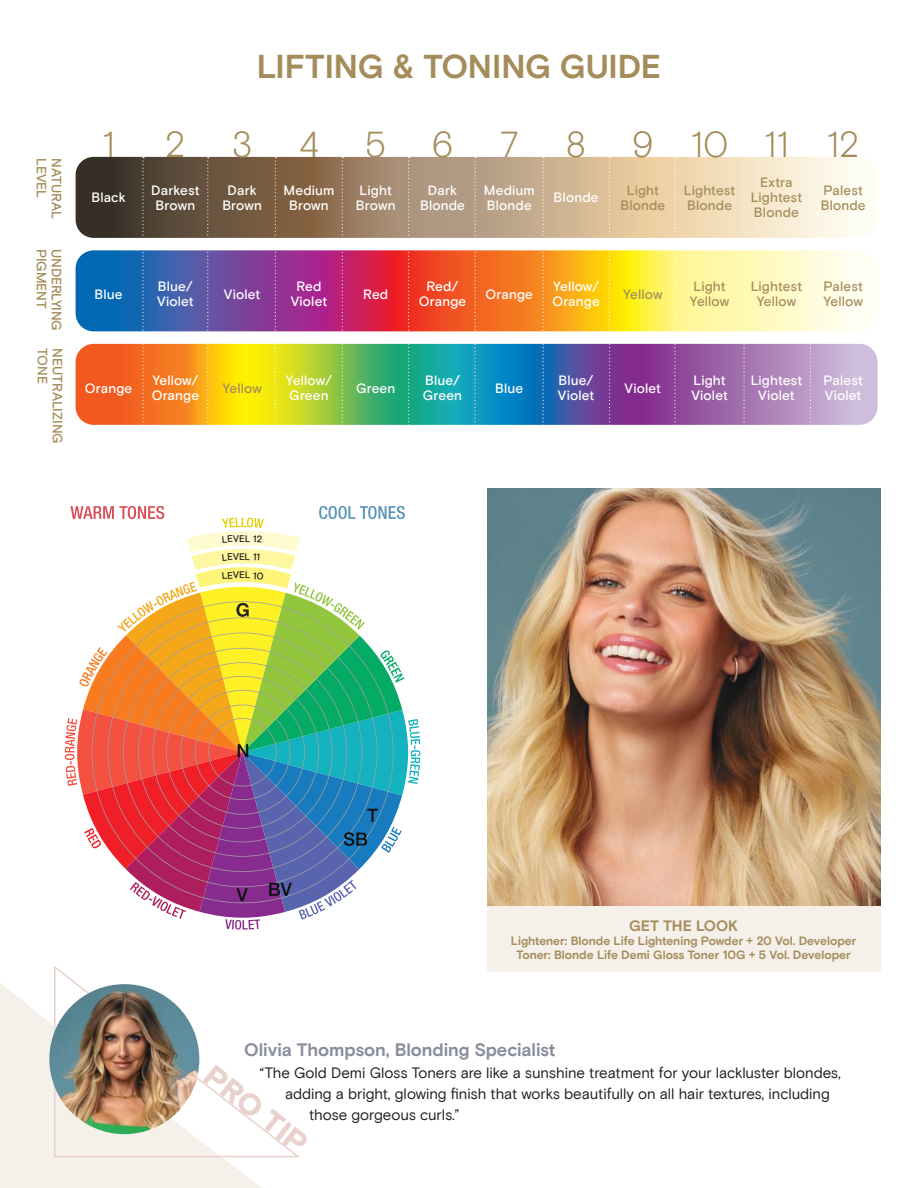
<style>
.page{position:relative;width:918px;height:1188px;background:#fff}
.page>*{position:absolute;margin:0;border:0;box-sizing:border-box;transform-origin:0 0}
.t1{font:300 36px "Basis Grotesque Pro";color:#a48d5b}
.t2{font:700 33px "Basis Grotesque Pro";color:#a48d5b}
.t3{font:900 30px "Basis Grotesque Pro";color:#e9d1cc}
.t4{font:700 18px "Basis Grotesque Pro";color:#898c9b}
.t5{font:15px "Basis Grotesque Pro";color:#241f1f}
.t6{font:700 15px "Basis Grotesque Pro";color:#a48d5b}
.t7{font:500 13.5px/15px "Basis Grotesque Pro";letter-spacing:.01em;color:#fff}
.t8{font:500 13.5px/15px "Basis Grotesque Pro";letter-spacing:.005em;color:#a48d5b}
.t9{font:500 13.5px "Basis Grotesque Pro";letter-spacing:-.015em;color:#a48d5b}
.t10{font:700 12px/13.8px "Basis Grotesque Pro";color:#a48d5b;text-align:center}
.t11{font:500 9.45px "Basis Grotesque Pro";color:#241f1f}
</style>
<div class="page">
<svg style="left:0;top:983px;width:262px;height:205px;background:#f5f1eb"></svg>
<svg style="left:53px;top:966px;width:247px;height:192px"></svg>
<img style="left:49px;top:984px;width:150px;height:150px;border-radius:75px">
<svg style="left:76px;top:157px;width:801px;height:81px;background:#b09b81"></svg>
<img style="left:487px;top:488px;width:393px;height:418px">
<svg style="left:76px;top:250px;width:801px;height:81px;background:#c38e79"></svg>
<svg style="left:76px;top:344px;width:802px;height:81px;background:#928c79"></svg>
<div style="left:487px;top:906px;width:393px;height:66px;background:#f5f0e9"></div>
<svg style="left:142px;top:157px;width:2px;height:268px"></svg>
<svg style="left:207px;top:157px;width:2px;height:268px"></svg>
<svg style="left:275px;top:157px;width:1px;height:268px"></svg>
<svg style="left:342px;top:157px;width:1px;height:268px"></svg>
<svg style="left:408px;top:157px;width:2px;height:268px"></svg>
<svg style="left:475px;top:157px;width:1px;height:268px"></svg>
<svg style="left:543px;top:157px;width:1px;height:268px"></svg>
<svg style="left:609px;top:157px;width:2px;height:268px"></svg>
<svg style="left:674px;top:157px;width:2px;height:268px"></svg>
<svg style="left:743px;top:157px;width:2px;height:268px"></svg>
<svg style="left:810px;top:157px;width:1px;height:268px"></svg>
<svg style="left:65px;top:506px;width:356px;height:424px"></svg>
<p class="t8" style="left:49px;top:158px;width:41px;rotate:90deg">LEVEL</p>
<p class="t8" style="left:64px;top:158px;width:62px;rotate:90deg">NATURAL</p>
<p class="t8" style="left:49px;top:249px;width:61px;rotate:90deg">PIGMENT</p>
<p class="t9" style="left:64px;top:249px;width:83px;rotate:90deg">UNDERLYING</p>
<p class="t8" style="left:49px;top:348px;width:37px;rotate:90deg">TONE</p>
<p class="t8" style="left:64px;top:348px;width:97px;rotate:90deg">NEUTRALIZING</p>
<h2 class="t2" style="left:257px;top:47px;width:406px">LIFTING &amp; TONING GUIDE</h2>
<h1 class="t1" style="left:102px;top:124px;width:14px">1</h1>
<h1 class="t1" style="left:165px;top:124px;width:22px">2</h1>
<h1 class="t1" style="left:232px;top:124px;width:22px">3</h1>
<h1 class="t1" style="left:299px;top:124px;width:22px">4</h1>
<h1 class="t1" style="left:365px;top:124px;width:23px">5</h1>
<h1 class="t1" style="left:432px;top:124px;width:23px">6</h1>
<h1 class="t1" style="left:500px;top:124px;width:21px">7</h1>
<h1 class="t1" style="left:566px;top:124px;width:22px">8</h1>
<h1 class="t1" style="left:632px;top:124px;width:229px">9 10 11 12</h1>
<p class="t7" style="left:91px;top:191px;width:36px">Black</p>
<p class="t7" style="left:151px;top:183px;width:50px;text-align:center">Darkest<br>Brown</p>
<p class="t7" style="left:222px;top:183px;width:41px;text-align:center">Dark<br>Brown</p>
<p class="t7" style="left:284px;top:183px;width:52px;text-align:center">Medium<br>Brown</p>
<p class="t7" style="left:356px;top:183px;width:41px">Light<br>Brown</p>
<p class="t7" style="left:420px;top:183px;width:46px;text-align:center">Dark<br>Blonde</p>
<p class="t7" style="left:484px;top:183px;width:52px">Medium<br>Blonde</p>
<p class="t7" style="left:554px;top:191px;width:46px">Blonde</p>
<p class="t8" style="left:620px;top:183px;width:46px;text-align:center">Light<br>Blonde</p>
<p class="t8" style="left:684px;top:183px;width:53px">Lightest<br>Blonde</p>
<p class="t8" style="left:751px;top:176px;width:53px;text-align:center">Extra<br>Lightest<br>Blonde</p>
<p class="t8" style="left:821px;top:183px;width:46px">Palest<br>Blonde</p>
<p class="t7" style="left:95px;top:287px;width:30px">Blue</p>
<p class="t7" style="left:157px;top:279px;width:38px">Blue/<br>Violet</p>
<p class="t7" style="left:224px;top:287px;width:38px">Violet</p>
<p class="t7" style="left:291px;top:279px;width:38px;text-align:center">Red<br>Violet</p>
<p class="t7" style="left:363px;top:287px;width:26px">Red</p>
<p class="t7" style="left:419px;top:279px;width:49px;text-align:center">Red/<br>Orange</p>
<p class="t7" style="left:486px;top:287px;width:49px">Orange</p>
<p class="t7" style="left:552px;top:279px;width:49px">Yellow/<br>Orange</p>
<p class="t8" style="left:623px;top:287px;width:41px">Yellow</p>
<p class="t8" style="left:690px;top:279px;width:41px">Light<br>Yellow</p>
<p class="t8" style="left:751px;top:279px;width:53px;text-align:center">Lightest<br>Yellow</p>
<p class="t8" style="left:823px;top:279px;width:41px">Palest<br>Yellow</p>
<p class="t7" style="left:85px;top:381px;width:49px">Orange</p>
<p class="t7" style="left:152px;top:373px;width:49px">Yellow/<br>Orange</p>
<p class="t8" style="left:222px;top:381px;width:41px">Yellow</p>
<p class="t7" style="left:286px;top:373px;width:48px">Yellow/<br>Green</p>
<p class="t7" style="left:356px;top:381px;width:41px">Green</p>
<p class="t7" style="left:423px;top:373px;width:41px">Blue/<br>Green</p>
<p class="t7" style="left:495px;top:381px;width:30px">Blue</p>
<p class="t7" style="left:558px;top:373px;width:38px">Blue/<br>Violet</p>
<p class="t7" style="left:625px;top:381px;width:38px">Violet</p>
<p class="t7" style="left:691px;top:373px;width:38px">Light<br>Violet</p>
<p class="t7" style="left:751px;top:373px;width:53px;text-align:center">Lightest<br>Violet</p>
<p class="t7" style="left:823px;top:373px;width:41px">Palest<br>Violet</p>
<p class="t11" style="left:239px;top:533px;width:7px">E</p>
<p class="t11" style="left:239px;top:551px;width:7px">E</p>
<p class="t11" style="left:239px;top:569px;width:7px">E</p>
<p class="t6" style="left:629px;top:917px;width:110px">GET THE LOOK</p>
<p class="t10" style="left:511px;top:935px;width:347px">Lightener: Blonde Life Lightening Powder + 20 Vol. Developer<br>Toner: Blonde Life Demi Gloss Toner 10G + 5 Vol. Developer</p>
<h3 class="t4" style="left:244px;top:1039px;width:313px">Olivia Thompson, Blonding Specialist</h3>
<h3 class="t3" style="left:219px;top:1058px;width:123px;rotate:38deg">PRO TIP</h3>
<p class="t5" style="left:260px;top:1064px;width:583px">“The Gold Demi Gloss Toners are like a sunshine treatment for your lackluster blondes,</p>
<p class="t5" style="left:285px;top:1085px;width:546px">adding a bright, glowing finish that works beautifully on all hair textures, including</p>
<p class="t5" style="left:309px;top:1106px;width:152px">those gorgeous curls.”</p>
</div>
